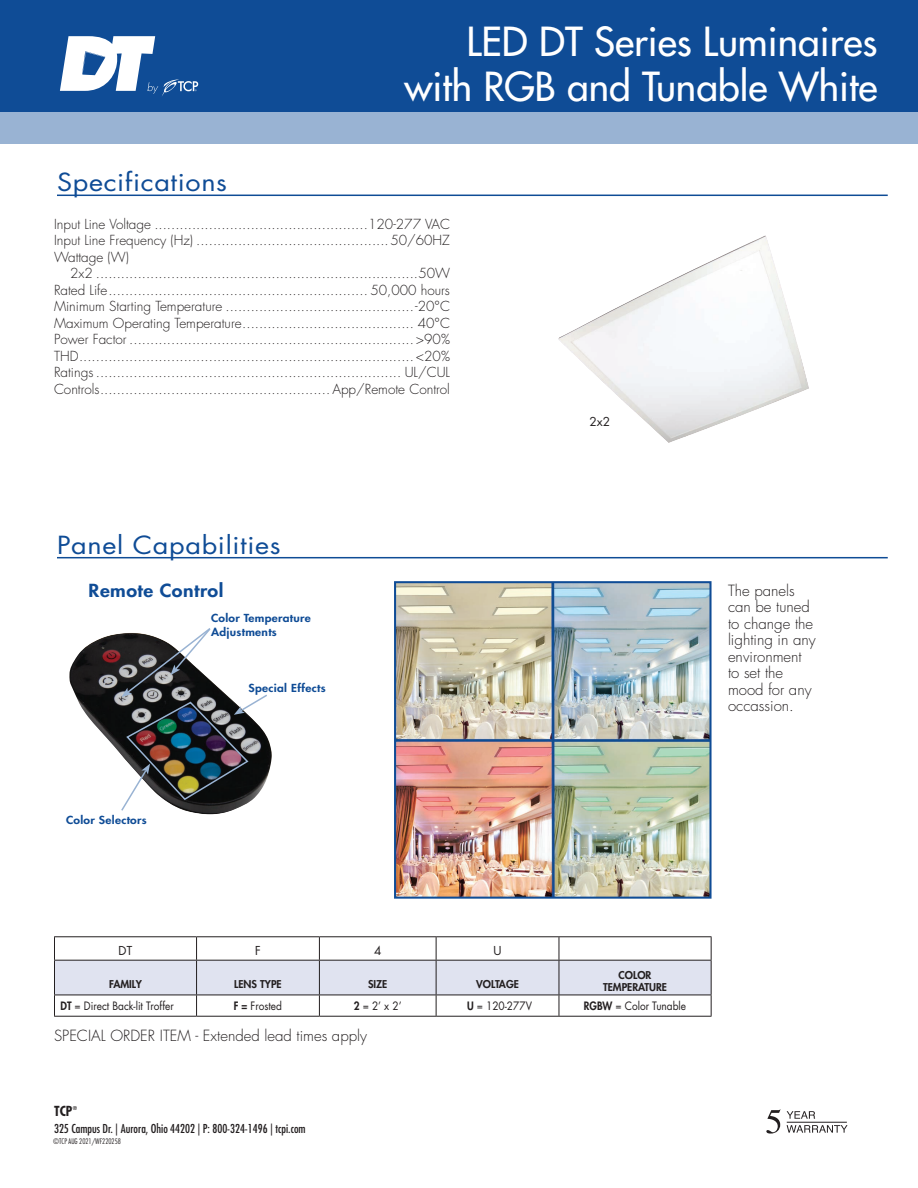
<style>
.page{position:relative;width:918px;height:1188px;background:#fff}
.page>*{position:absolute;margin:0;border:0;box-sizing:border-box;transform-origin:0 0}
.t1{font:500 39px/45px "Futura Std";color:#fff;text-align:right}
.t2{font:24.3px "Futura Std";letter-spacing:.025em;color:#0f4c96;scale:1.11 1}
.t3{font:800 17.55px "Futura Std";letter-spacing:.025em;color:#0f4c96;scale:1.11 1}
.t4{font:300 15px/16.5px "Futura Std";color:#231f20}
.t5{font:300 13.5px/16.5px "Futura Std";color:#231f20;text-align:justify}
.t6{font:700 condensed 13.5px "Futura Std";color:#231f20}
.t7{font:condensed 12px "Futura Std";color:#231f20}
.t8{font:12px "Futura Std";color:#231f20}
.t9{font:11.25px "Futura Std";color:#231f20;scale:.9 1}
.t10{font:800 10.8px/13.5px "Futura Std";letter-spacing:.025em;color:#0f4c96;scale:1.11 1}
.t11{font:800 10.5px/12.6px "Futura Std";color:#231f20;text-align:center}
.t12{font:300 condensed 7.5px "Futura Std";color:#231f20}
.t13{font:700 condensed 5.25px "Futura Std";color:#231f20}
.s1{font-weight:800}
</style>
<div class="page">
<img style="left:558px;top:236px;width:251px;height:207px">
<hr style="left:57px;top:195px;width:831px;height:1px;background:#0f4c96">
<hr style="left:57px;top:557px;width:831px;height:1px;background:#0f4c96">
<div style="left:0;top:112px;width:918px;height:32px;background:#99b3d3"></div>
<div style="left:0;top:0;width:918px;height:112px;background:#0f4c96"></div>
<hr style="left:787px;top:1122px;width:60px;height:1px;background:#231f20">
<svg style="left:766px;top:1109px;width:14px;height:25px"></svg>
<svg style="left:787px;top:1111px;width:28px;height:8px"></svg>
<svg style="left:787px;top:1125px;width:61px;height:8px"></svg>
<svg style="left:60px;top:36px;width:138px;height:60px"></svg>
<hr style="left:54px;top:936px;width:143px;height:1px;background:#231f20">
<hr style="left:197px;top:936px;width:122px;height:1px;background:#231f20">
<hr style="left:319px;top:936px;width:117px;height:1px;background:#231f20">
<hr style="left:436px;top:936px;width:123px;height:1px;background:#231f20">
<hr style="left:559px;top:936px;width:153px;height:1px;background:#231f20">
<svg style="left:54px;top:937px;width:658px;height:79px"></svg>
<hr style="left:54px;top:1016px;width:143px;height:1px;background:#231f20">
<hr style="left:197px;top:1016px;width:122px;height:1px;background:#231f20">
<hr style="left:319px;top:1016px;width:117px;height:1px;background:#231f20">
<hr style="left:436px;top:1016px;width:123px;height:1px;background:#231f20">
<hr style="left:559px;top:1016px;width:153px;height:1px;background:#231f20">
<img style="left:69px;top:633px;width:203px;height:181px">
<img style="left:397px;top:584px;width:312px;height:312px">
<div style="left:394px;top:581px;width:318px;height:318px;border:2px solid #0f4c96"></div>
<img style="left:120px;top:628px;width:149px;height:184px">
<h2 class="t2" style="left:57px;top:167px;width:155px">Specifications</h2>
<h1 class="t1" style="left:404px;top:19px;width:475px">LED DT Series Luminaires with RGB and Tunable White</h1>
<p class="t5" style="left:54px;top:216px;width:397px">Input Line Voltage ...................................................120-277 VAC Input Line Frequency (Hz) ..............................................50/60HZ Wattage (W)</p>
<p class="t5" style="left:54px;top:266px;width:397px;text-indent:16px">2x2 .............................................................................50W Rated Life.............................................................. 50,000 hours Minimum Starting Temperature .............................................-20°C Maximum Operating Temperature......................................... 40°C Power Factor ....................................................................&gt;90% THD................................................................................&lt;20% Ratings ......................................................................... UL/CUL Controls....................................................... App/Remote Control</p>
<h2 class="t2" style="left:57px;top:529px;width:203px">Panel Capabilities</h2>
<p class="t3" style="left:89px;top:580px;width:123px">Remote Control</p>
<p class="t10" style="left:211px;top:612px;width:91px">Color Temperature<br>Adjustments</p>
<p class="t10" style="left:66px;top:814px;width:74px">Color Selectors</p>
<p class="t10" style="left:249px;top:682px;width:71px">Special Effects</p>
<p class="t8" style="left:589px;top:414px;width:22px">2x2</p>
<p class="t4" style="left:728px;top:583px;width:89px">The panels can be tuned to change the lighting in any environment to set the mood for any occassion.</p>
<p class="t8" style="left:119px;top:943px;width:16px">DT</p>
<p class="t8" style="left:255px;top:943px;width:8px">F</p>
<p class="t8" style="left:374px;top:943px;width:9px">4</p>
<p class="t8" style="left:493px;top:943px;width:10px">U</p>
<p class="t11" style="left:109px;top:978px;width:34px">FAMILY</p>
<p class="t11" style="left:234px;top:978px;width:49px">LENS TYPE</p>
<p class="t11" style="left:368px;top:978px;width:21px">SIZE</p>
<p class="t11" style="left:476px;top:978px;width:44px">VOLTAGE</p>
<p class="t11" style="left:603px;top:968px;width:66px">COLOR<br>TEMPERATURE</p>
<p class="t9" style="left:61px;top:999px;width:127px"><span class="s1">DT</span> = Direct Back-lit Troffer</p>
<p class="t9" style="left:234px;top:999px;width:55px"><span class="s1">F =</span> Frosted</p>
<p class="t9" style="left:354px;top:999px;width:55px"><span class="s1">2</span> = 2’ x 2’</p>
<p class="t9" style="left:467px;top:999px;width:74px"><span class="s1">U</span> = 120-277V</p>
<p class="t9" style="left:584px;top:999px;width:115px"><span class="s1">RGBW</span> = Color Tunable</p>
<p class="t4" style="left:54px;top:1027px;width:314px">SPECIAL ORDER ITEM - Extended lead times apply</p>
<p class="t6" style="left:54px;top:1103px;width:20px">TCP</p>
<p class="t13" style="left:73px;top:1105px;width:6px">®</p>
<p class="t7" style="left:54px;top:1121px;width:253px">325 Campus Dr. | Aurora, Ohio 44202 | P: 800-324-1496 | tcpi.com</p>
<p class="t12" style="left:53px;top:1137px;width:69px">©TCP AUG 2021/WF220258</p>
</div>
